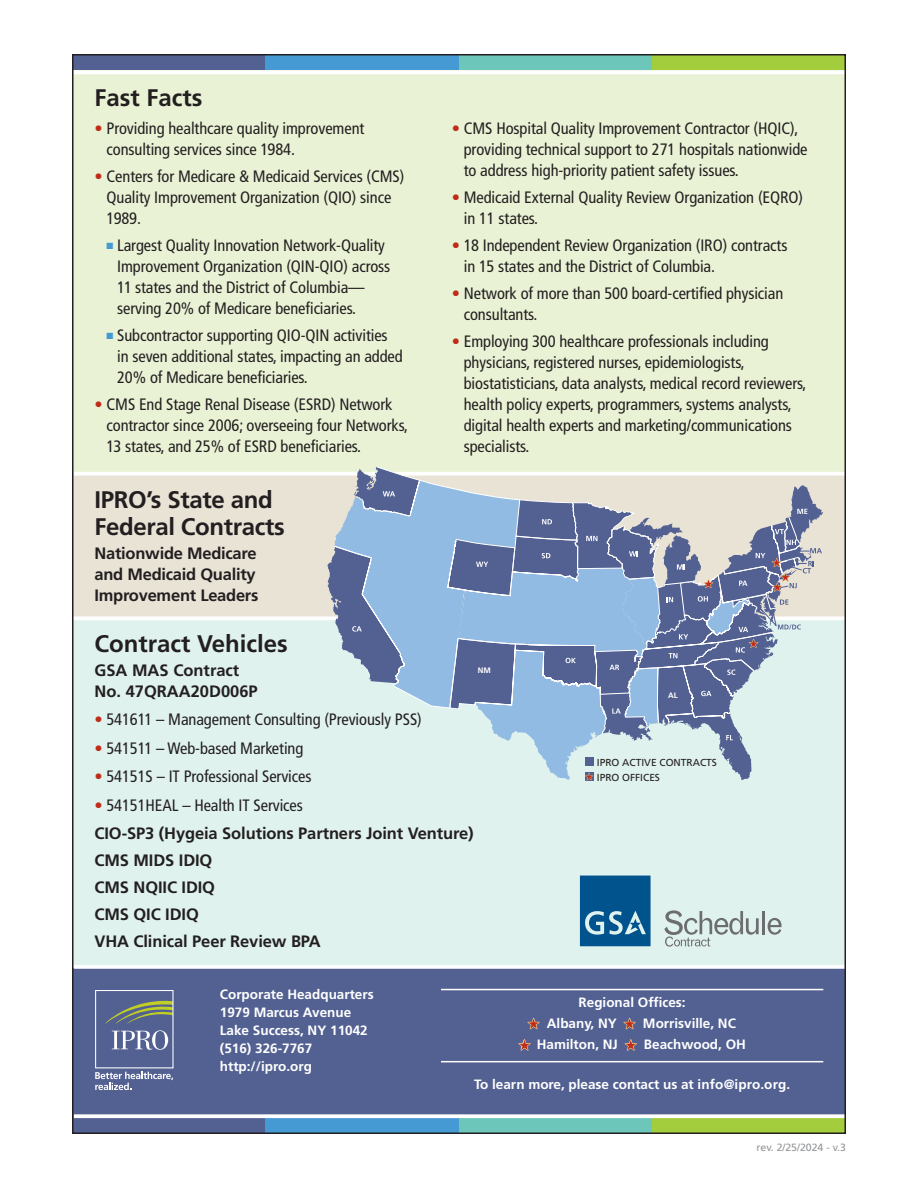
<style>
.page{position:relative;width:918px;height:1188px;background:#fff}
.page>*{position:absolute;margin:0;border:0;box-sizing:border-box;transform-origin:0 0}
.t1{font:700 24px/27px "Frutiger LT Std";letter-spacing:-.015em;color:#231f20}
.t2{font:condensed 16.5px/21px "Frutiger LT Std";letter-spacing:-.005em;color:#231f20}
.t3{font:700 16.5px/21px "Frutiger LT Std";letter-spacing:-.005em;color:#231f20}
.t4{font:700 13.5px "Frutiger LT Std";color:#fff}
.t5{font:10.5px "Frutiger LT Std";color:#939598}
.t6{font:10.2px "Frutiger LT Std";color:#231f20}
.t7{font:700 7.8px "Frutiger LT Std";color:#fff}
.s1{color:#c02d19}
.s2{color:#469ad4}
</style>
<div class="page">
<div style="left:72px;top:598px;width:774px;height:379px;background:#e0f2ee"></div>
<div style="left:72px;top:968px;width:774px;height:150px;background:#536192"></div>
<hr style="left:441px;top:1061px;width:382px;height:1px;background:#fff">
<div style="left:72px;top:63px;width:774px;height:452px;background:#e9f2d5"></div>
<div style="left:72px;top:474px;width:774px;height:144px;background:#e9e3d6"></div>
<div style="left:72px;top:56px;width:194px;height:14px;background:#536192"></div>
<div style="left:266px;top:56px;width:193px;height:14px;background:#469ad4"></div>
<div style="left:459px;top:56px;width:193px;height:14px;background:#6cc7ba"></div>
<div style="left:652px;top:56px;width:194px;height:14px;background:#a3cd3c"></div>
<div style="left:72px;top:1118px;width:194px;height:15px;background:#536192"></div>
<div style="left:266px;top:1118px;width:193px;height:15px;background:#469ad4"></div>
<div style="left:459px;top:1118px;width:193px;height:15px;background:#6cc7ba"></div>
<div style="left:652px;top:1118px;width:194px;height:15px;background:#a3cd3c"></div>
<hr style="left:441px;top:989px;width:382px;height:1px;background:#fff">
<svg style="left:75px;top:472px;width:768px;height:4px"></svg>
<svg style="left:75px;top:616px;width:768px;height:4px"></svg>
<svg style="left:75px;top:965px;width:768px;height:4px;background:#f5f5f8"></svg>
<svg style="left:75px;top:70px;width:768px;height:4px;background:#fcfdf9"></svg>
<svg style="left:75px;top:1114px;width:768px;height:4px;background:#f0f1f5"></svg>
<svg style="left:327px;top:467px;width:496px;height:313px"></svg>
<svg style="left:528px;top:1018px;width:12px;height:11px"></svg>
<svg style="left:624px;top:1018px;width:12px;height:11px"></svg>
<svg style="left:519px;top:1039px;width:12px;height:12px"></svg>
<svg style="left:625px;top:1039px;width:12px;height:12px"></svg>
<svg style="left:95px;top:990px;width:79px;height:100px"></svg>
<svg style="left:580px;top:876px;width:71px;height:70px;background:#196597"></svg>
<hr style="left:762px;top:911px;width:3px;height:23px;background:#6c6d70">
<svg style="left:768px;top:918px;width:14px;height:17px"></svg>
<svg style="left:664px;top:910px;width:95px;height:37px"></svg>
<p class="t1" style="left:94px;top:84px;width:109px">Fast Facts</p>
<p class="t2" style="left:107px;top:118px;width:259px;text-indent:-12px"><span class="s1">•</span> Providing healthcare quality improvement consulting services since 1984.</p>
<p class="t2" style="left:107px;top:166px;width:299px;text-indent:-12px"><span class="s1">•</span> Centers for Medicare &amp; Medicaid Services (CMS)<br>Quality Improvement Organization (QIO) since<br>1989.</p>
<p class="t2" style="left:117px;top:235px;width:275px;text-indent:-11px"><span class="s2">■</span> Largest Quality Innovation Network-Quality Improvement Organization (QIN-QIO) across 11 states and the District of Columbia— serving 20% of Medicare beneficiaries.</p>
<p class="t2" style="left:117px;top:325px;width:287px;text-indent:-11px"><span class="s2">■</span> Subcontractor supporting QIO-QIN activities in seven additional states, impacting an added<br>20% of Medicare beneficiaries.</p>
<p class="t2" style="left:107px;top:394px;width:303px;text-indent:-12px"><span class="s1">•</span> CMS End Stage Renal Disease (ESRD) Network contractor since 2006; overseeing four Networks,<br>13 states, and 25% of ESRD beneficiaries.</p>
<p class="t2" style="left:464px;top:118px;width:345px;text-indent:-12px"><span class="s1">•</span> CMS Hospital Quality Improvement Contractor (HQIC), providing technical support to 271 hospitals nationwide to address high-priority patient safety issues.</p>
<p class="t2" style="left:464px;top:187px;width:341px;text-indent:-12px"><span class="s1">•</span> Medicaid External Quality Review Organization (EQRO) in 11 states.</p>
<p class="t2" style="left:464px;top:235px;width:325px;text-indent:-12px"><span class="s1">•</span> 18 Independent Review Organization (IRO) contracts in 15 states and the District of Columbia.</p>
<p class="t2" style="left:464px;top:283px;width:321px;text-indent:-12px"><span class="s1">•</span> Network of more than 500 board-certified physician consultants.</p>
<p class="t2" style="left:464px;top:331px;width:344px;text-indent:-12px"><span class="s1">•</span> Employing 300 healthcare professionals including physicians, registered nurses, epidemiologists, biostatisticians, data analysts, medical record reviewers, health policy experts, programmers, systems analysts, digital health experts and marketing/communications specialists.</p>
<p class="t1" style="left:94px;top:486px;width:192px">IPRO’s State and<br>Federal Contracts</p>
<p class="t3" style="left:94px;top:543px;width:165px">Nationwide Medicare and Medicaid Quality<br>Improvement Leaders</p>
<p class="t1" style="left:94px;top:630px;width:195px">Contract Vehicles</p>
<p class="t3" style="left:94px;top:659px;width:165px">GSA MAS Contract<br>No. 47QRAA20D006P</p>
<p class="t2" style="left:94px;top:709px;width:329px"><span class="s1">•</span> 541611 – Management Consulting (Previously PSS)</p>
<p class="t2" style="left:94px;top:737px;width:210px"><span class="s1">•</span> 541511 – Web-based Marketing</p>
<p class="t2" style="left:94px;top:766px;width:219px"><span class="s1">•</span> 54151S – IT Professional Services</p>
<p class="t2" style="left:94px;top:794px;width:210px"><span class="s1">•</span> 54151HEAL – Health IT Services</p>
<p class="t3" style="left:94px;top:823px;width:381px">CIO-SP3 (Hygeia Solutions Partners Joint Venture)</p>
<p class="t3" style="left:94px;top:850px;width:119px">CMS MIDS IDIQ</p>
<p class="t3" style="left:94px;top:877px;width:122px">CMS NQIIC IDIQ</p>
<p class="t3" style="left:94px;top:904px;width:106px">CMS QIC IDIQ</p>
<p class="t3" style="left:94px;top:931px;width:228px">VHA Clinical Peer Review BPA</p>
<p class="t7" style="left:478px;top:665px;width:15px">NM</p>
<p class="t4" style="left:220px;top:986px;width:155px">Corporate Headquarters</p>
<p class="t4" style="left:220px;top:1004px;width:133px">1979 Marcus Avenue</p>
<p class="t4" style="left:220px;top:1022px;width:149px">Lake Success, NY 11042</p>
<p class="t4" style="left:220px;top:1040px;width:94px">(516) 326-7767</p>
<p class="t4" style="left:220px;top:1058px;width:94px">http://ipro.org</p>
<p class="t7" style="left:668px;top:691px;width:11px">AL</p>
<p class="t6" style="left:597px;top:756px;width:122px">IPRO ACTIVE CONTRACTS</p>
<p class="t6" style="left:597px;top:771px;width:65px">IPRO OFFICES</p>
<p class="t4" style="left:579px;top:995px;width:109px">Regional Offices:</p>
<p class="t4" style="left:528px;top:1016px;width:209px">★ Albany, NY ★ Morrisville, NC</p>
<p class="t4" style="left:518px;top:1037px;width:229px">★ Hamilton, NJ ★ Beachwood, OH</p>
<p class="t4" style="left:474px;top:1077px;width:318px">To learn more, please contact us at info@ipro.org.</p>
<p class="t5" style="left:756px;top:1141px;width:91px">rev. 2/25/2024 - v.3</p>
</div>
